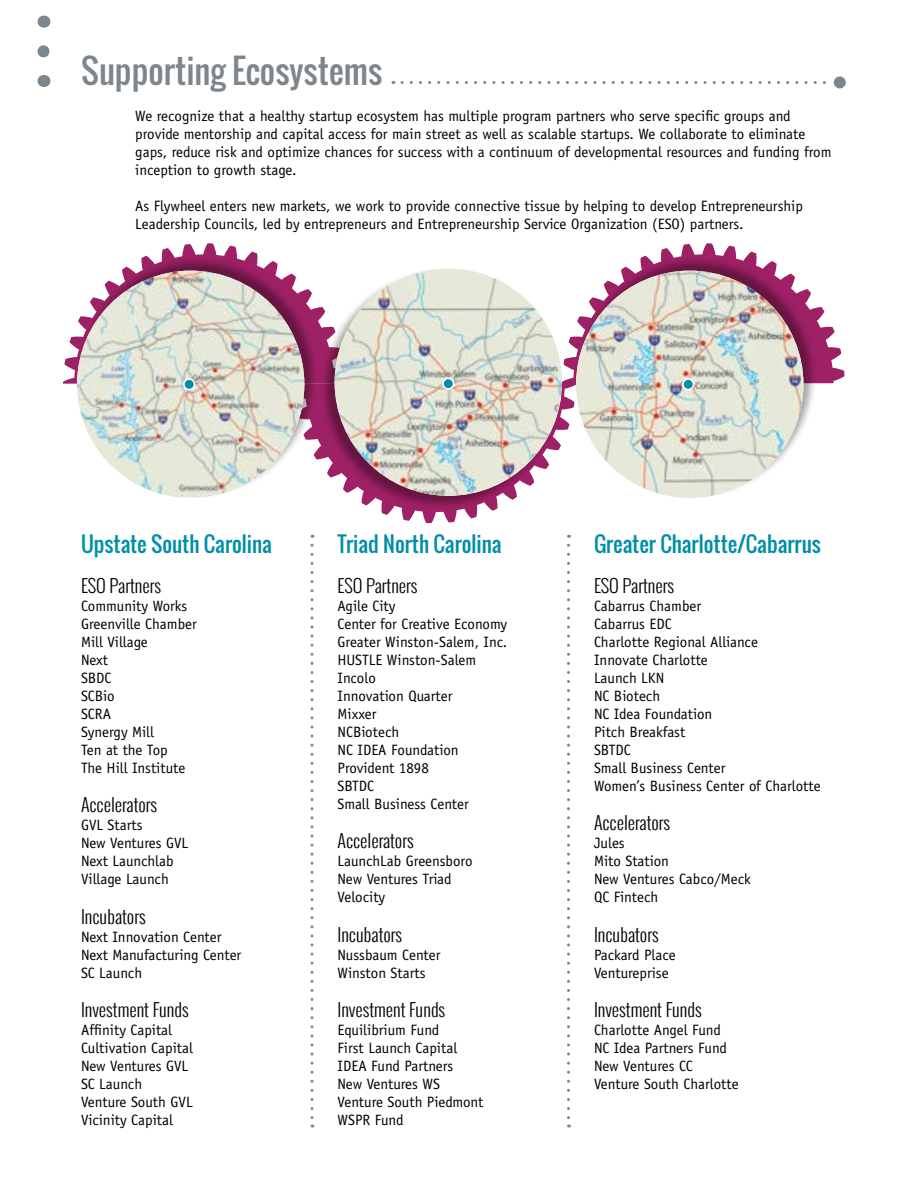
<style>
.page{position:relative;width:918px;height:1188px;background:#fff}
.page>*{position:absolute;margin:0;border:0;box-sizing:border-box;transform-origin:0 0}
.t1{font:33px "Oswald";color:#7d868c}
.t2{font:21px "Oswald";color:#008ea8}
.t3{font:300 18px "Oswald";color:#000}
.t4{font:15px/18px "Officina Sans Std";color:#000}
</style>
<div class="page">
<svg style="left:63px;top:243px;width:782px;height:280px"></svg>
<div style="left:321px;top:268px;width:241px;height:242px;background:#000;opacity:.35"></div>
<img style="left:335px;top:268px;width:227px;height:228px;border-radius:114px">
<div style="left:77px;top:257px;width:241px;height:241px;background:#000;opacity:.35"></div>
<img style="left:77px;top:271px;width:227px;height:227px">
<svg style="left:567px;top:545px;width:3px;height:583px"></svg>
<svg style="left:310px;top:545px;width:4px;height:583px"></svg>
<svg style="left:38px;top:51px;width:12px;height:7px"></svg>
<svg style="left:44px;top:16px;width:1px;height:12px"></svg>
<svg style="left:44px;top:75px;width:1px;height:12px"></svg>
<svg style="left:402px;top:81px;width:432px;height:3px"></svg>
<div style="left:834px;top:76px;width:12px;height:12px;background:#7d868c;border-radius:50%"></div>
<div style="left:683px;top:379px;width:10px;height:11px;background:#008ea8;border-radius:50%"></div>
<div style="left:682px;top:378px;width:12px;height:12px;border:2px solid #fff;border-radius:50%"></div>
<div style="left:443px;top:378px;width:11px;height:11px;background:#008ea8;border-radius:50%"></div>
<div style="left:442px;top:378px;width:12px;height:12px;border:2px solid #fff;border-radius:50%"></div>
<div style="left:184px;top:379px;width:10px;height:11px;background:#008ea8;border-radius:50%"></div>
<div style="left:183px;top:378px;width:12px;height:12px;border:2px solid #fff;border-radius:50%"></div>
<h1 class="t1" style="left:81px;top:45px;width:302px">Supporting Ecosystems</h1>
<p class="t4" style="left:135px;top:107px;width:698px">We recognize that a healthy startup ecosystem has multiple program partners who serve specific groups and provide mentorship and capital access for main street as well as scalable startups. We collaborate to eliminate gaps, reduce risk and optimize chances for success with a continuum of developmental resources and funding from inception to growth stage.</p>
<p class="t4" style="left:135px;top:197px;width:669px">As Flywheel enters new markets, we work to provide connective tissue by helping to develop Entrepreneurship<br>Leadership Councils, led by entrepreneurs and Entrepreneurship Service Organization (ESO) partners.</p>
<h2 class="t2" style="left:81px;top:528px;width:192px">Upstate South Carolina</h2>
<p class="t3" style="left:81px;top:572px;width:82px">ESO Partners</p>
<p class="t4" style="left:81px;top:597px;width:117px">Community Works<br>Greenville Chamber<br>Mill Village<br>Next<br>SBDC<br>SCBio<br>SCRA<br>Synergy Mill<br>Ten at the Top<br>The Hill Institute</p>
<p class="t3" style="left:81px;top:792px;width:78px">Accelerators</p>
<p class="t4" style="left:81px;top:816px;width:109px">GVL Starts<br>New Ventures GVL<br>Next Launchlab<br>Village Launch</p>
<p class="t3" style="left:81px;top:903px;width:66px">Incubators</p>
<p class="t4" style="left:81px;top:928px;width:162px">Next Innovation Center<br>Next Manufacturing Center<br>SC Launch</p>
<p class="t3" style="left:81px;top:997px;width:109px">Investment Funds</p>
<p class="t4" style="left:81px;top:1021px;width:113px">Affinity Capital<br>Cultivation Capital<br>New Ventures GVL<br>SC Launch<br>Venture South GVL<br>Vicinity Capital</p>
<h2 class="t2" style="left:338px;top:528px;width:166px">Triad North Carolina</h2>
<p class="t3" style="left:338px;top:572px;width:82px">ESO Partners</p>
<p class="t4" style="left:338px;top:597px;width:171px">Agile City<br>Center for Creative Economy<br>Greater Winston-Salem, Inc.<br>HUSTLE Winston-Salem<br>Incolo<br>Innovation Quarter<br>Mixxer<br>NCBiotech<br>NC IDEA Foundation<br>Provident 1898<br>SBTDC<br>Small Business Center</p>
<p class="t3" style="left:338px;top:828px;width:78px">Accelerators</p>
<p class="t4" style="left:338px;top:852px;width:137px">LaunchLab Greensboro<br>New Ventures Triad<br>Velocity</p>
<p class="t3" style="left:338px;top:921px;width:66px">Incubators</p>
<p class="t4" style="left:338px;top:946px;width:105px">Nussbaum Center<br>Winston Starts</p>
<p class="t3" style="left:338px;top:997px;width:109px">Investment Funds</p>
<p class="t4" style="left:338px;top:1021px;width:147px">Equilibrium Fund<br>First Launch Capital<br>IDEA Fund Partners<br>New Ventures WS<br>Venture South Piedmont<br>WSPR Fund</p>
<h2 class="t2" style="left:594px;top:528px;width:228px">Greater Charlotte/Cabarrus</h2>
<p class="t3" style="left:594px;top:572px;width:82px">ESO Partners</p>
<p class="t4" style="left:594px;top:597px;width:228px">Cabarrus Chamber<br>Cabarrus EDC<br>Charlotte Regional Alliance<br>Innovate Charlotte<br>Launch LKN<br>NC Biotech<br>NC Idea Foundation<br>Pitch Breakfast<br>SBTDC<br>Small Business Center<br>Women’s Business Center of Charlotte</p>
<p class="t3" style="left:594px;top:810px;width:78px">Accelerators</p>
<p class="t4" style="left:594px;top:834px;width:158px">Jules<br>Mito Station<br>New Ventures Cabco/Meck<br>QC Fintech</p>
<p class="t3" style="left:594px;top:921px;width:66px">Incubators</p>
<p class="t4" style="left:594px;top:946px;width:83px">Packard Place<br>Ventureprise</p>
<p class="t3" style="left:594px;top:997px;width:109px">Investment Funds</p>
<p class="t4" style="left:594px;top:1021px;width:146px">Charlotte Angel Fund<br>NC Idea Partners Fund<br>New Ventures CC<br>Venture South Charlotte</p>
</div>
